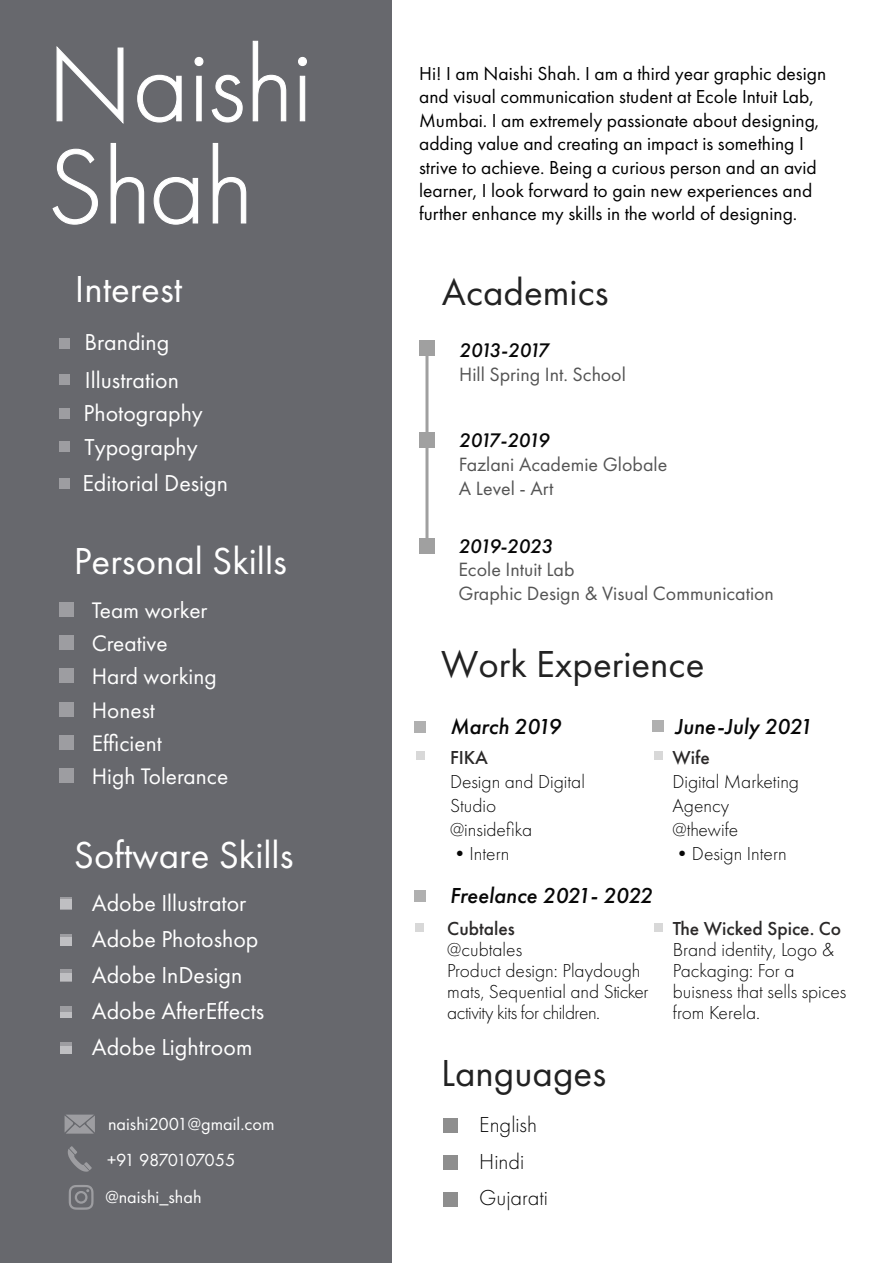
<style>
.page{position:relative;width:893px;height:1263px;background:#fff}
.page>*{position:absolute;margin:0;border:0;box-sizing:border-box;transform-origin:0 0}
.t1{font:300 108.9px/102.1px "Futura PT";color:#fff}
.t2{font:39px "Futura PT";color:#fff}
.t3{font:39px "Futura PT";color:#222}
.t4{font:23.85px/36px "Futura PT";color:#fff}
.t5{font:23.4px/33.3px "Futura PT";color:#fff}
.t6{font:italic 500 22.5px "Futura PT";color:#070707}
.t7{font:300 22.5px/36.5px "Futura PT";color:#070707}
.t8{font:italic 500 20.4px "Futura PT";letter-spacing:-.105em;color:#070707}
.t9{font:italic 500 20.4px "Futura PT";letter-spacing:-.01em;color:#070707}
.t10{font:19.95px/24px "Futura PT";color:#545454}
.t11{font:19.5px/23.4px "Futura PT";color:#000}
.t12{font:300 19.5px/21px "Futura PT";color:#070707}
.t13{font:500 19.5px "Futura PT";color:#2b2929}
.t14{font:18.15px "Futura PT";color:#fff}
.t15{font:18.15px "Futura PT";letter-spacing:-.05em;color:#fff}
</style>
<div class="page">
<div style="left:0;top:0;width:391px;height:1263px;background:#67686d"></div>
<svg style="left:69px;top:1185px;width:25px;height:25px"></svg>
<svg style="left:68px;top:1146px;width:24px;height:26px"></svg>
<svg style="left:65px;top:1114px;width:30px;height:20px"></svg>
<div style="left:443px;top:1118px;width:14px;height:14px;background:#8e8e8e"></div>
<div style="left:443px;top:1156px;width:14px;height:14px;background:#8e8e8e"></div>
<div style="left:443px;top:1193px;width:14px;height:14px;background:#8e8e8e"></div>
<div style="left:59px;top:602px;width:15px;height:15px;background:#9d9da1"></div>
<div style="left:59px;top:635px;width:15px;height:15px;background:#9d9da1"></div>
<div style="left:59px;top:668px;width:15px;height:15px;background:#9d9da1"></div>
<div style="left:59px;top:702px;width:15px;height:14px;background:#9d9da1"></div>
<div style="left:59px;top:735px;width:15px;height:14px;background:#9d9da1"></div>
<div style="left:59px;top:768px;width:15px;height:15px;background:#9d9da1"></div>
<hr style="left:425px;top:348px;width:3px;height:203px;background:#a0a0a0">
<div style="left:419px;top:340px;width:16px;height:15px;background:#a0a0a0"></div>
<div style="left:419px;top:432px;width:16px;height:16px;background:#a0a0a0"></div>
<div style="left:419px;top:538px;width:16px;height:16px;background:#a0a0a0"></div>
<svg style="left:56px;top:46px;width:68px;height:78px"></svg>
<svg style="left:137px;top:74px;width:45px;height:49px"></svg>
<svg style="left:194px;top:57px;width:10px;height:65px"></svg>
<svg style="left:211px;top:74px;width:32px;height:49px"></svg>
<svg style="left:252px;top:40px;width:35px;height:82px"></svg>
<svg style="left:298px;top:56px;width:9px;height:66px"></svg>
<svg style="left:52px;top:148px;width:46px;height:77px"></svg>
<svg style="left:110px;top:143px;width:35px;height:81px"></svg>
<svg style="left:153px;top:177px;width:46px;height:48px"></svg>
<svg style="left:212px;top:143px;width:35px;height:81px"></svg>
<div style="left:59px;top:339px;width:10px;height:10px;background:#9d9da1"></div>
<div style="left:59px;top:375px;width:10px;height:10px;background:#9d9da1"></div>
<div style="left:59px;top:408px;width:10px;height:11px;background:#9d9da1"></div>
<div style="left:59px;top:441px;width:10px;height:11px;background:#9d9da1"></div>
<div style="left:59px;top:478px;width:10px;height:11px;background:#9d9da1"></div>
<div style="left:414px;top:890px;width:11px;height:11px;background:#b0b0b0"></div>
<div style="left:653px;top:720px;width:11px;height:11px;background:#b0b0b0"></div>
<div style="left:414px;top:721px;width:12px;height:11px;background:#b0b0b0"></div>
<div style="left:416px;top:923px;width:8px;height:9px;background:#d8d8d8"></div>
<div style="left:654px;top:923px;width:9px;height:9px;background:#d8d8d8"></div>
<div style="left:654px;top:751px;width:9px;height:9px;background:#d8d8d8"></div>
<div style="left:416px;top:751px;width:8px;height:9px;background:#d8d8d8"></div>
<div style="left:60px;top:897px;width:12px;height:12px;background:#9d9da1"></div>
<div style="left:60px;top:934px;width:12px;height:12px;background:#9d9da1"></div>
<div style="left:60px;top:969px;width:12px;height:12px;background:#9d9da1"></div>
<div style="left:60px;top:1006px;width:12px;height:12px;background:#9d9da1"></div>
<div style="left:61px;top:899px;width:11px;height:10px;background:#bfbfc2"></div>
<div style="left:61px;top:937px;width:11px;height:9px;background:#bfbfc2"></div>
<div style="left:61px;top:973px;width:11px;height:8px;background:#bfbfc2"></div>
<div style="left:61px;top:1012px;width:11px;height:6px;background:#bfbfc2"></div>
<div style="left:60px;top:1042px;width:12px;height:12px;background:#9d9da1"></div>
<div style="left:61px;top:1046px;width:11px;height:8px;background:#bfbfc2"></div>
<h1 class="t1" style="left:47px;top:34px;width:267px">Naishi<br>Shah</h1>
<h2 class="t2" style="left:75px;top:266px;width:109px">Interest</h2>
<p class="t4" style="left:85px;top:323px;width:96px;line-height:38.4px">Branding<br>Illustration</p>
<p class="t4" style="left:82px;top:396px;width:147px;line-height:34.7px">Photography<br>Typography<br>Editorial Design</p>
<h2 class="t2" style="left:74px;top:538px;width:215px">Personal Skills</h2>
<p class="t5" style="left:92px;top:593px;width:138px">Team worker<br>Creative<br>Hard working<br>Honest<br>Efficient<br>High Tolerance</p>
<h2 class="t2" style="left:74px;top:831px;width:221px">Software Skills</h2>
<p class="t4" style="left:92px;top:885px;width:174px">Adobe Illustrator<br>Adobe Photoshop<br>Adobe InDesign<br>Adobe AfterEffects<br>Adobe Lightroom</p>
<p class="t14" style="left:108px;top:1113px;width:168px">naishi2001@gmail.com</p>
<p class="t15" style="left:107px;top:1149px;width:130px">+91 9870107055</p>
<p class="t14" style="left:105px;top:1186px;width:98px">@naishi_shah</p>
<p class="t11" style="left:419px;top:62px;width:409px">Hi! I am Naishi Shah. I am a third year graphic design and visual communication student at Ecole Intuit Lab, Mumbai. I am extremely passionate about designing, adding value and creating an impact is something I strive to achieve. Being a curious person and an avid learner, I look forward to gain new experiences and further enhance my skills in the world of designing.</p>
<h2 class="t3" style="left:442px;top:269px;width:168px">Academics</h2>
<p class="t8" style="left:459px;top:337px;width:91px">2013-2017</p>
<p class="t10" style="left:459px;top:362px;width:168px">Hill Spring Int. School</p>
<p class="t8" style="left:459px;top:428px;width:91px">2017-2019</p>
<p class="t10" style="left:459px;top:453px;width:210px">Fazlani Academie Globale<br>A Level - Art</p>
<p class="t9" style="left:458px;top:533px;width:96px">2019-2023</p>
<p class="t10" style="left:458px;top:558px;width:317px">Ecole Intuit Lab<br>Graphic Design &amp; Visual Communication</p>
<h2 class="t3" style="left:441px;top:641px;width:265px">Work Experience</h2>
<p class="t6" style="left:450px;top:712px;width:112px">March 2019</p>
<p class="t13" style="left:450px;top:746px;width:40px">FIKA</p>
<p class="t12" style="left:450px;top:770px;width:136px;line-height:24px">Design and Digital<br>Studio<br>@insidefika</p>
<p class="t12" style="left:450px;top:843px;width:61px">•Intern</p>
<p class="t6" style="left:675px;top:712px;width:139px">June-July 2021</p>
<p class="t13" style="left:672px;top:746px;width:39px">Wife</p>
<p class="t12" style="left:672px;top:770px;width:128px;line-height:24px">Digital Marketing<br>Agency @thewife</p>
<p class="t12" style="left:672px;top:843px;width:116px">•Design Intern</p>
<p class="t6" style="left:450px;top:881px;width:204px">Freelance 2021- 2022</p>
<p class="t13" style="left:447px;top:917px;width:69px">Cubtales</p>
<p class="t12" style="left:447px;top:939px;width:203px">@cubtales<br>Product design: Playdough mats, Sequential and Sticker activity kits for children.</p>
<h2 class="t3" style="left:441px;top:1050px;width:167px">Languages</h2>
<p class="t7" style="left:479px;top:1107px;width:70px">English<br>Hindi<br>Gujarati</p>
<p class="t13" style="left:673px;top:917px;width:170px">The Wicked Spice. Co</p>
<p class="t12" style="left:673px;top:939px;width:175px">Brand identity, Logo &amp;<br>Packaging: For a buisness that sells spices from Kerela.</p>
</div>
